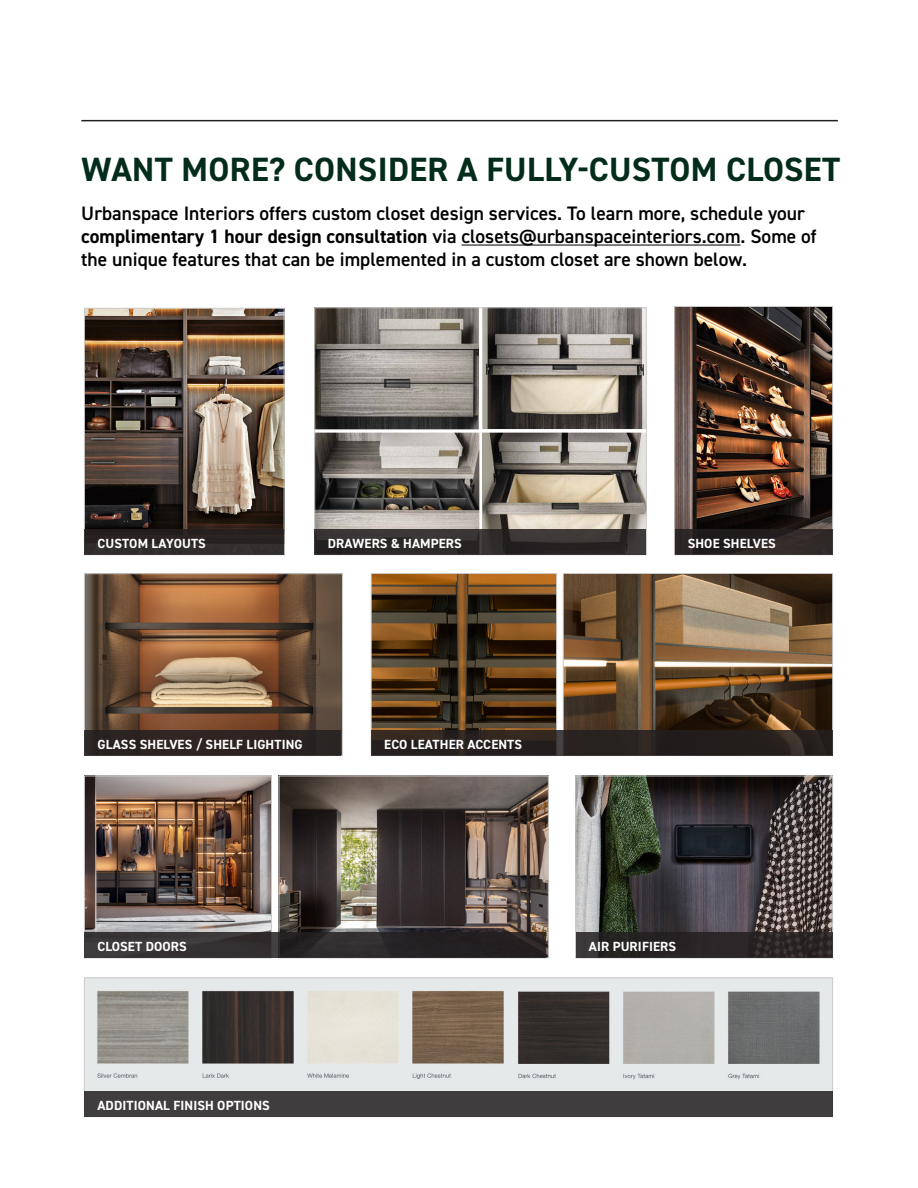
<style>
.page{position:relative;width:918px;height:1188px;background:#fff}
.page>*{position:absolute;margin:0;border:0;box-sizing:border-box;transform-origin:0 0}
.t1{font:700 33.75px "DIN2014";letter-spacing:.01em;color:#032d1a}
.t2{font:600 19.5px/23.4px "DIN2014";color:#000}
.t3{font:700 13.2px "DIN2014";letter-spacing:.01em;color:#fff}
.s1{font-weight:700}
</style>
<div class="page">
<img style="left:86px;top:310px;width:196px;height:219px">
<div style="left:84px;top:308px;width:200px;height:247px;border:1px solid #cbcbca"></div>
<img style="left:373px;top:575px;width:182px;height:155px">
<div style="left:371px;top:573px;width:186px;height:183px;border:1px solid #cbcbca"></div>
<img style="left:565px;top:575px;width:266px;height:155px">
<div style="left:563px;top:573px;width:270px;height:183px;border:1px solid #cbcbca"></div>
<img style="left:86px;top:980px;width:745px;height:111px">
<img style="left:86px;top:576px;width:255px;height:154px">
<div style="left:84px;top:574px;width:259px;height:182px;border:1px solid #cbcbca"></div>
<img style="left:317px;top:310px;width:327px;height:219px">
<img style="left:677px;top:308px;width:154px;height:221px">
<div style="left:675px;top:306px;width:158px;height:249px;border:1px solid #cbcbca"></div>
<img style="left:86px;top:778px;width:184px;height:154px">
<div style="left:84px;top:776px;width:188px;height:182px;border:1px solid #cbcbca"></div>
<img style="left:281px;top:778px;width:266px;height:178px">
<div style="left:279px;top:776px;width:270px;height:182px;border:1px solid #cbcbca"></div>
<img style="left:578px;top:778px;width:253px;height:154px">
<div style="left:576px;top:776px;width:257px;height:182px;border:1px solid #cbcbca"></div>
<div style="left:84px;top:529px;width:200px;height:26px;background:linear-gradient(to right,#2b2626,#2d2827)"></div>
<div style="left:84px;top:730px;width:257px;height:26px;background:#2c2321"></div>
<svg style="left:371px;top:730px;width:462px;height:26px;background:#292220"></svg>
<svg style="left:84px;top:932px;width:462px;height:26px;background:#2f2b2d"></svg>
<div style="left:84px;top:1091px;width:749px;height:26px;background:#403d3e"></div>
<div style="left:675px;top:529px;width:158px;height:26px;background:linear-gradient(to right,#201c1d,#322b2a)"></div>
<svg style="left:576px;top:932px;width:257px;height:26px;background:#2b2727"></svg>
<svg style="left:315px;top:529px;width:331px;height:26px;background:#312d2d"></svg>
<hr style="left:81px;top:120px;width:757px;height:1px;background:#231f20">
<hr style="left:461px;top:245px;width:280px;height:1px;background:#000">
<p class="t1" style="left:81px;top:147px;width:760px">WANT MORE? CONSIDER A FULLY-CUSTOM CLOSET</p>
<p class="t2" style="left:81px;top:201px;width:737px">Urbanspace Interiors offers custom closet design services. To learn more, schedule your <span class="s1">complimentary 1 hour design consultation</span> via closets@urbanspaceinteriors.com. Some of the unique features that can be implemented in a custom closet are shown below.</p>
<p class="t3" style="left:97px;top:535px;width:110px">CUSTOM LAYOUTS</p>
<p class="t3" style="left:328px;top:535px;width:136px">DRAWERS &amp; HAMPERS</p>
<p class="t3" style="left:97px;top:735px;width:207px">GLASS SHELVES / SHELF LIGHTING</p>
<p class="t3" style="left:384px;top:735px;width:139px">ECO LEATHER ACCENTS</p>
<p class="t3" style="left:688px;top:535px;width:90px">SHOE SHELVES</p>
<p class="t3" style="left:97px;top:938px;width:91px">CLOSET DOORS</p>
<p class="t3" style="left:97px;top:1097px;width:174px">ADDITIONAL FINISH OPTIONS</p>
<p class="t3" style="left:589px;top:938px;width:89px">AIR PURIFIERS</p>
</div>
